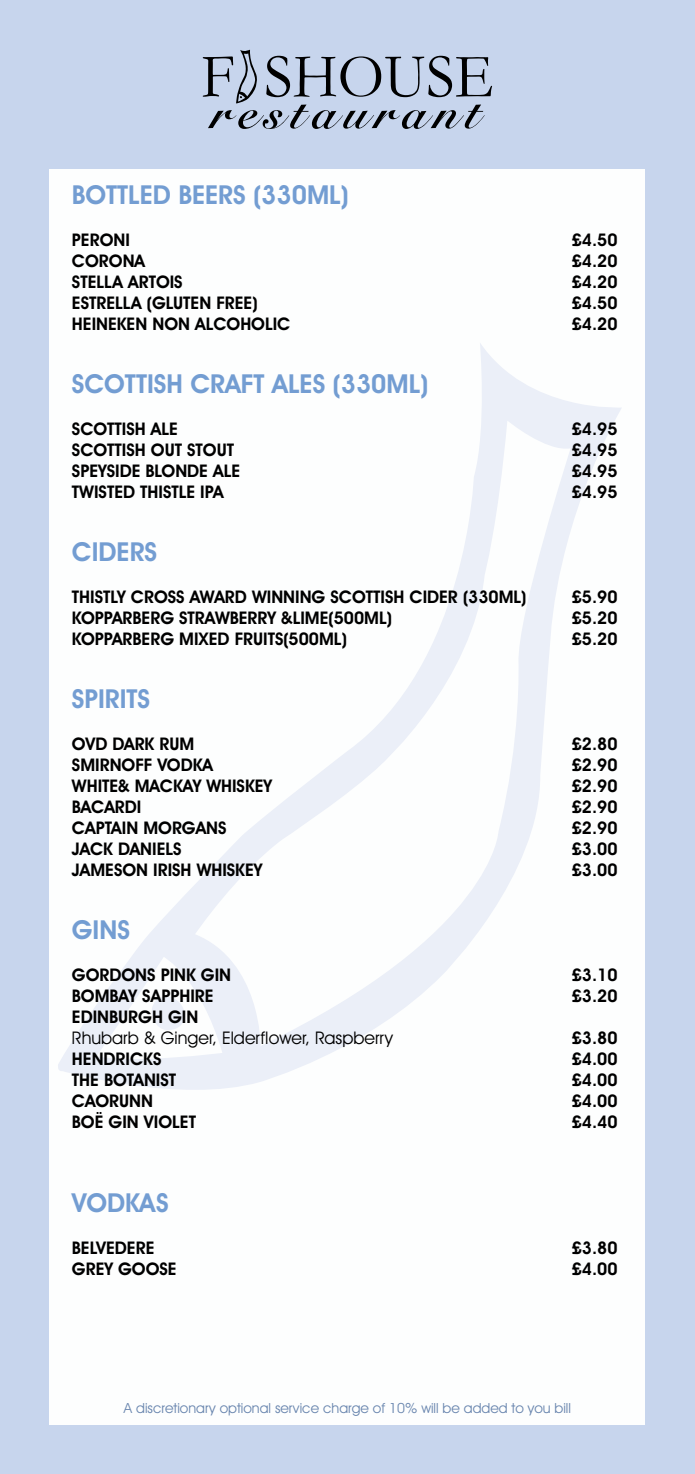
<style>
.page{position:relative;width:695px;height:1474px;background:#fff}
.page>*{position:absolute;margin:0;border:0;box-sizing:border-box;transform-origin:0 0}
.t1{font:600 26.25px "Avant Garde IT Cby BT";color:#739dd2}
.t2{font:600 17.5px "Avant Garde IT Cby BT";color:#000}
.t3{font:17.5px "Avant Garde IT Cby BT";color:#000}
.t4{font:14px "Avant Garde IT Cby BT";color:#6885ae}
</style>
<div class="page">
<div style="left:0;top:0;width:694px;height:1473px;background:#c7d5ed"></div>
<svg style="left:203px;top:50px;width:289px;height:79px"></svg>
<div style="left:50px;top:169px;width:595px;height:1255px;background:#fff"></div>
<svg style="left:58px;top:343px;width:563px;height:747px"></svg>
<h1 class="t1" style="left:72px;top:179px;width:278px">BOTTLED BEERS (330ML)</h1>
<p class="t2" style="left:72px;top:229px;width:59px">PERONI</p>
<p class="t2" style="left:571px;top:229px;width:47px">£4.50</p>
<p class="t2" style="left:72px;top:250px;width:75px">CORONA</p>
<p class="t2" style="left:571px;top:250px;width:47px">£4.20</p>
<p class="t2" style="left:72px;top:271px;width:112px">STELLA ARTOIS</p>
<p class="t2" style="left:571px;top:271px;width:47px">£4.20</p>
<p class="t2" style="left:72px;top:292px;width:187px">ESTRELLA (GLUTEN FREE)</p>
<p class="t2" style="left:571px;top:292px;width:47px">£4.50</p>
<p class="t2" style="left:72px;top:313px;width:220px">HEINEKEN NON ALCOHOLIC</p>
<p class="t2" style="left:571px;top:313px;width:47px">£4.20</p>
<h1 class="t1" style="left:72px;top:368px;width:357px">SCOTTISH CRAFT ALES (330ML)</h1>
<p class="t2" style="left:72px;top:418px;width:107px">SCOTTISH ALE</p>
<p class="t2" style="left:571px;top:418px;width:47px">£4.95</p>
<p class="t2" style="left:72px;top:439px;width:164px">SCOTTISH OUT STOUT</p>
<p class="t2" style="left:571px;top:439px;width:47px">£4.95</p>
<p class="t2" style="left:72px;top:460px;width:170px">SPEYSIDE BLONDE ALE</p>
<p class="t2" style="left:571px;top:460px;width:47px">£4.95</p>
<p class="t2" style="left:72px;top:481px;width:153px">TWISTED THISTLE IPA</p>
<p class="t2" style="left:571px;top:481px;width:47px">£4.95</p>
<h1 class="t1" style="left:72px;top:536px;width:87px">CIDERS</h1>
<p class="t2" style="left:72px;top:586px;width:456px">THISTLY CROSS AWARD WINNING SCOTTISH CIDER (330ML)</p>
<p class="t2" style="left:571px;top:586px;width:47px">£5.90</p>
<p class="t2" style="left:72px;top:607px;width:321px">KOPPARBERG STRAWBERRY &amp;LIME(500ML)</p>
<p class="t2" style="left:571px;top:607px;width:47px">£5.20</p>
<p class="t2" style="left:72px;top:628px;width:276px">KOPPARBERG MIXED FRUITS(500ML)</p>
<p class="t2" style="left:571px;top:628px;width:47px">£5.20</p>
<h1 class="t1" style="left:72px;top:683px;width:80px">SPIRITS</h1>
<p class="t2" style="left:72px;top:733px;width:124px">OVD DARK RUM</p>
<p class="t2" style="left:571px;top:733px;width:47px">£2.80</p>
<p class="t2" style="left:72px;top:754px;width:142px">SMIRNOFF VODKA</p>
<p class="t2" style="left:571px;top:754px;width:47px">£2.90</p>
<p class="t2" style="left:72px;top:775px;width:202px">WHITE&amp; MACKAY WHISKEY</p>
<p class="t2" style="left:571px;top:775px;width:47px">£2.90</p>
<p class="t2" style="left:72px;top:796px;width:71px">BACARDI</p>
<p class="t2" style="left:571px;top:796px;width:47px">£2.90</p>
<p class="t2" style="left:72px;top:817px;width:156px">CAPTAIN MORGANS</p>
<p class="t2" style="left:571px;top:817px;width:47px">£2.90</p>
<p class="t2" style="left:72px;top:838px;width:111px">JACK DANIELS</p>
<p class="t2" style="left:571px;top:838px;width:47px">£3.00</p>
<p class="t2" style="left:72px;top:859px;width:192px">JAMESON IRISH WHISKEY</p>
<p class="t2" style="left:571px;top:859px;width:47px">£3.00</p>
<h1 class="t1" style="left:72px;top:914px;width:59px">GINS</h1>
<p class="t2" style="left:72px;top:964px;width:161px">GORDONS PINK GIN</p>
<p class="t2" style="left:571px;top:964px;width:47px">£3.10</p>
<p class="t2" style="left:72px;top:985px;width:143px">BOMBAY SAPPHIRE</p>
<p class="t2" style="left:571px;top:985px;width:47px">£3.20</p>
<p class="t2" style="left:72px;top:1006px;width:128px">EDINBURGH GIN</p>
<p class="t3" style="left:72px;top:1027px;width:322px">Rhubarb &amp; Ginger, Elderflower, Raspberry</p>
<p class="t2" style="left:571px;top:1027px;width:47px">£3.80</p>
<p class="t2" style="left:72px;top:1048px;width:91px">HENDRICKS</p>
<p class="t2" style="left:571px;top:1048px;width:47px">£4.00</p>
<p class="t2" style="left:72px;top:1069px;width:106px">THE BOTANIST</p>
<p class="t2" style="left:571px;top:1069px;width:47px">£4.00</p>
<p class="t2" style="left:72px;top:1090px;width:83px">CAORUNN</p>
<p class="t2" style="left:571px;top:1090px;width:47px">£4.00</p>
<p class="t2" style="left:72px;top:1111px;width:125px">BOË GIN VIOLET</p>
<p class="t2" style="left:571px;top:1111px;width:47px">£4.40</p>
<h1 class="t1" style="left:72px;top:1187px;width:98px">VODKAS</h1>
<p class="t2" style="left:72px;top:1237px;width:84px">BELVEDERE</p>
<p class="t2" style="left:571px;top:1237px;width:47px">£3.80</p>
<p class="t2" style="left:72px;top:1258px;width:106px">GREY GOOSE</p>
<p class="t2" style="left:571px;top:1258px;width:47px">£4.00</p>
<p class="t4" style="left:124px;top:1399px;width:448px">A discretionary optional service charge of 10% will be added to you bill</p>
</div>
